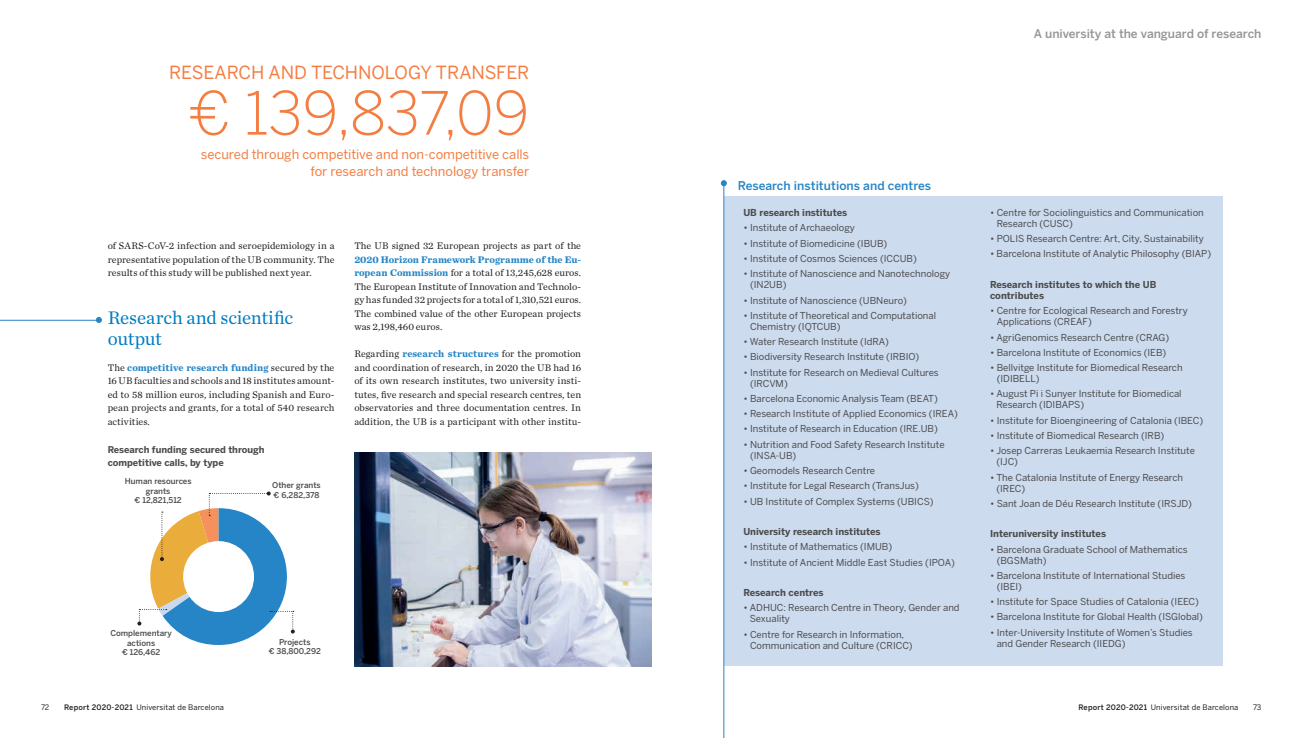
<style>
.page{position:relative;width:1304px;height:738px;background:#fff}
.page>*{position:absolute;margin:0;border:0;box-sizing:border-box;transform-origin:0 0}
.t1{font:300 59px "Benton Sans";color:#f47d42}
.Text_general{font:19px/21px "Chronicle Text G1";letter-spacing:-.005em;color:#007cc2}
.t2{font:18px "Benton Sans";letter-spacing:-.01em;color:#f47d42}
.Nivell_02{font:13px/17px "Benton Sans";letter-spacing:-.005em;color:#f47d42;text-align:right}
.t3{font:500 12px "Benton Sans";letter-spacing:-.005em;color:#939598}
.Nivell_1{font:500 12px "Benton Sans";letter-spacing:.005em;color:#2585c6}
.Text_general-2{font:10px/13.5px "Chronicle Text G1";letter-spacing:.005em;color:#231f20;text-align:justify}
.t4{font:9.5px/11px "Benton Sans";color:#4b4c4d}
.t5{font:700 9.5px/11px "Benton Sans";color:#4b4c4d}
.t6{font:700 9.3px/12.5px "Benton Sans";color:#4b4c4d}
.t7{font:500 8px/9.6px "Benton Sans";color:#4b4c4d;text-align:center}
.t8{font:7.5px "Benton Sans";letter-spacing:.015em;color:#231f20}
.s1{font-weight:700;color:#2585c6}
.s2{font-weight:500}
</style>
<div class="page">
<hr style="left:0;top:320px;width:99px;height:1px;background:#2585c6">
<svg style="left:96px;top:317px;width:5px;height:5px"></svg>
<svg style="left:137px;top:491px;width:158px;height:153px"></svg>
<img style="left:355px;top:452px;width:297px;height:214px">
<div style="left:724px;top:197px;width:498px;height:468px;background:#cddbef"></div>
<hr style="left:724px;top:180px;width:1px;height:557px;background:#2585c6">
<svg style="left:721px;top:180px;width:5px;height:6px"></svg>
<p class="t2" style="left:169px;top:62px;width:362px">RESEARCH AND TECHNOLOGY TRANSFER</p>
<p class="t1" style="left:189px;top:78px;width:342px">€ 139,837,09</p>
<p class="Nivell_02" style="left:201px;top:145px;width:330px">secured through competitive and non-competitive calls for research and technology transfer</p>
<p class="Text_general-2" style="left:108px;top:238px;width:228px">of SARS-CoV-2 infection and seroepidemiology in a representative population of the UB community. The results of this study will be published next year.</p>
<p class="Text_general" style="left:108px;top:306px;width:187px">Research and scientific output</p>
<p class="Text_general-2" style="left:108px;top:360px;width:228px">The <span class="s1">competitive research funding</span> secured by the 16 UB faculties and schools and 18 institutes amount&shy;ed to 58 million euros, including Spanish and Euro&shy;pean projects and grants, for a total of 540 research activities.</p>
<p class="t6" style="left:108px;top:443px;width:159px">Research funding secured through competitive calls, by type</p>
<p class="t7" style="left:125px;top:476px;width:68px">Human resources grants</p>
<p class="t7" style="left:135px;top:495px;width:49px">€ 12,821,512</p>
<p class="t7" style="left:272px;top:480px;width:50px">Other grants</p>
<p class="t7" style="left:274px;top:489px;width:47px">€ 6,282,378</p>
<p class="Text_general-2" style="left:354px;top:238px;width:228px">The UB signed 32 European projects as part of the <span class="s1">2020 Horizon Framework Programme of the Eu&shy;ropean Commission</span> for a total of 13,245,628 euros.<br>The European Institute of Innovation and Technolo&shy;gy has funded 32 projects for a total of 1,310,521 euros.<br>The combined value of the other European projects was 2,198,460 euros.</p>
<p class="Text_general-2" style="left:354px;top:346px;width:228px">Regarding <span class="s1">research structures</span> for the promotion and coordination of research, in 2020 the UB had 16 of its own research institutes, two university insti&shy;tutes, five research and special research centres, ten observatories and three documentation centres. In addition, the UB is a participant with other institu-</p>
<p class="t7" style="left:110px;top:627px;width:63px">Complementary actions</p>
<p class="t7" style="left:122px;top:647px;width:40px">€ 126,462</p>
<p class="t7" style="left:279px;top:636px;width:33px">Projects</p>
<p class="t7" style="left:269px;top:646px;width:54px">€ 38,800,292</p>
<p class="t3" style="left:1034px;top:26px;width:229px">A university at the vanguard of research</p>
<p class="Nivell_1" style="left:738px;top:178px;width:195px">Research institutions and centres</p>
<p class="t5" style="left:743px;top:207px;width:105px">UB research institutes</p>
<p class="t4" style="left:743px;top:222px;width:113px">• Institute of Archaeology</p>
<p class="t4" style="left:743px;top:237px;width:145px">• Institute of Biomedicine (IBUB)</p>
<p class="t4" style="left:743px;top:253px;width:175px">• Institute of Cosmos Sciences (ICCUB)</p>
<p class="t4" style="left:750px;top:268px;width:202px;text-indent:-7px">• Institute of Nanoscience and Nanotechnology (IN2UB)</p>
<p class="t4" style="left:743px;top:294px;width:165px">• Institute of Nanoscience (UBNeuro)</p>
<p class="t4" style="left:750px;top:309px;width:188px;text-indent:-7px">• Institute of Theoretical and Computational<br>Chemistry (IQTCUB)</p>
<p class="t4" style="left:743px;top:336px;width:147px">• Water Research Institute (IdRA)</p>
<p class="t4" style="left:743px;top:351px;width:177px">• Biodiversity Research Institute (IRBIO)</p>
<p class="t4" style="left:750px;top:366px;width:190px;text-indent:-7px">• Institute for Research on Medieval Cultures (IRCVM)</p>
<p class="t4" style="left:743px;top:392px;width:196px">• Barcelona Economic Analysis Team (BEAT)</p>
<p class="t4" style="left:743px;top:408px;width:216px">• Research Institute of Applied Economics (IREA)</p>
<p class="t4" style="left:743px;top:423px;width:196px">• Institute of Research in Education (IRE.UB)</p>
<p class="t4" style="left:750px;top:438px;width:196px;text-indent:-7px">• Nutrition and Food Safety Research Institute (INSA-UB)</p>
<p class="t4" style="left:743px;top:464px;width:133px">• Geomodels Research Centre</p>
<p class="t4" style="left:743px;top:480px;width:177px">• Institute for Legal Research (TransJus)</p>
<p class="t4" style="left:743px;top:495px;width:192px">• UB Institute of Complex Systems (UBICS)</p>
<p class="t5" style="left:743px;top:525px;width:139px">University research institutes</p>
<p class="t4" style="left:743px;top:541px;width:150px">• Institute of Mathematics (IMUB)</p>
<p class="t4" style="left:743px;top:556px;width:213px">• Institute of Ancient Middle East Studies (IPOA)</p>
<p class="t5" style="left:743px;top:586px;width:82px">Research centres</p>
<p class="t4" style="left:750px;top:602px;width:211px;text-indent:-6px">• ADHUC: Research Centre in Theory, Gender and<br>Sexuality</p>
<p class="t4" style="left:750px;top:628px;width:164px;text-indent:-7px">• Centre for Research in Information,<br>Communication and Culture (CRICC)</p>
<p class="t4" style="left:997px;top:207px;width:209px;text-indent:-7px">• Centre for Sociolinguistics and Communication<br>Research (CUSC)</p>
<p class="t4" style="left:990px;top:233px;width:215px">• POLIS Research Centre: Art, City, Sustainability</p>
<p class="t4" style="left:990px;top:248px;width:223px">• Barcelona Institute of Analytic Philosophy (BIAP)</p>
<p class="t5" style="left:990px;top:279px;width:168px">Research institutes to which the UB contributes</p>
<p class="t4" style="left:997px;top:305px;width:193px;text-indent:-7px">• Centre for Ecological Research and Forestry<br>Applications (CREAF)</p>
<p class="t4" style="left:990px;top:331px;width:181px">• AgriGenomics Research Centre (CRAG)</p>
<p class="t4" style="left:990px;top:346px;width:178px">• Barcelona Institute of Economics (IEB)</p>
<p class="t4" style="left:997px;top:362px;width:188px;text-indent:-7px">• Bellvitge Institute for Biomedical Research (IDIBELL)</p>
<p class="t4" style="left:996px;top:388px;width:187px;text-indent:-6px">• August Pi i Sunyer Institute for Biomedical<br>Research (IDIBAPS)</p>
<p class="t4" style="left:990px;top:414px;width:215px">• Institute for Bioengineering of Catalonia (IBEC)</p>
<p class="t4" style="left:990px;top:429px;width:176px">• Institute of Biomedical Research (IRB)</p>
<p class="t4" style="left:996px;top:445px;width:200px;text-indent:-6px">• Josep Carreras Leukaemia Research Institute (IJC)</p>
<p class="t4" style="left:996px;top:471px;width:188px;text-indent:-6px">• The Catalonia Institute of Energy Research (IREC)</p>
<p class="t4" style="left:990px;top:497px;width:203px">• Sant Joan de Déu Research Institute (IRSJD)</p>
<p class="t5" style="left:990px;top:528px;width:118px">Interuniversity institutes</p>
<p class="t4" style="left:997px;top:543px;width:193px;text-indent:-7px">• Barcelona Graduate School of Mathematics (BGSMath)</p>
<p class="t4" style="left:997px;top:569px;width:190px;text-indent:-7px">• Barcelona Institute of International Studies (IBEI)</p>
<p class="t4" style="left:990px;top:595px;width:210px">• Institute for Space Studies of Catalonia (IEEC)</p>
<p class="t4" style="left:990px;top:611px;width:215px">• Barcelona Institute for Global Health (ISGlobal)</p>
<p class="t4" style="left:997px;top:626px;width:198px;text-indent:-7px">• Inter-University Institute of Women’s Studies and Gender Research (IIEDG)</p>
<p class="t8" style="left:41px;top:702px;width:10px">72</p>
<p class="t8" style="left:64px;top:702px;width:161px"><span class="s2">Report 2020-2021</span> Universitat de Barcelona</p>
<p class="t8" style="left:1078px;top:702px;width:161px"><span class="s2">Report 2020-2021</span> Universitat de Barcelona</p>
<p class="t8" style="left:1253px;top:702px;width:10px">73</p>
</div>
